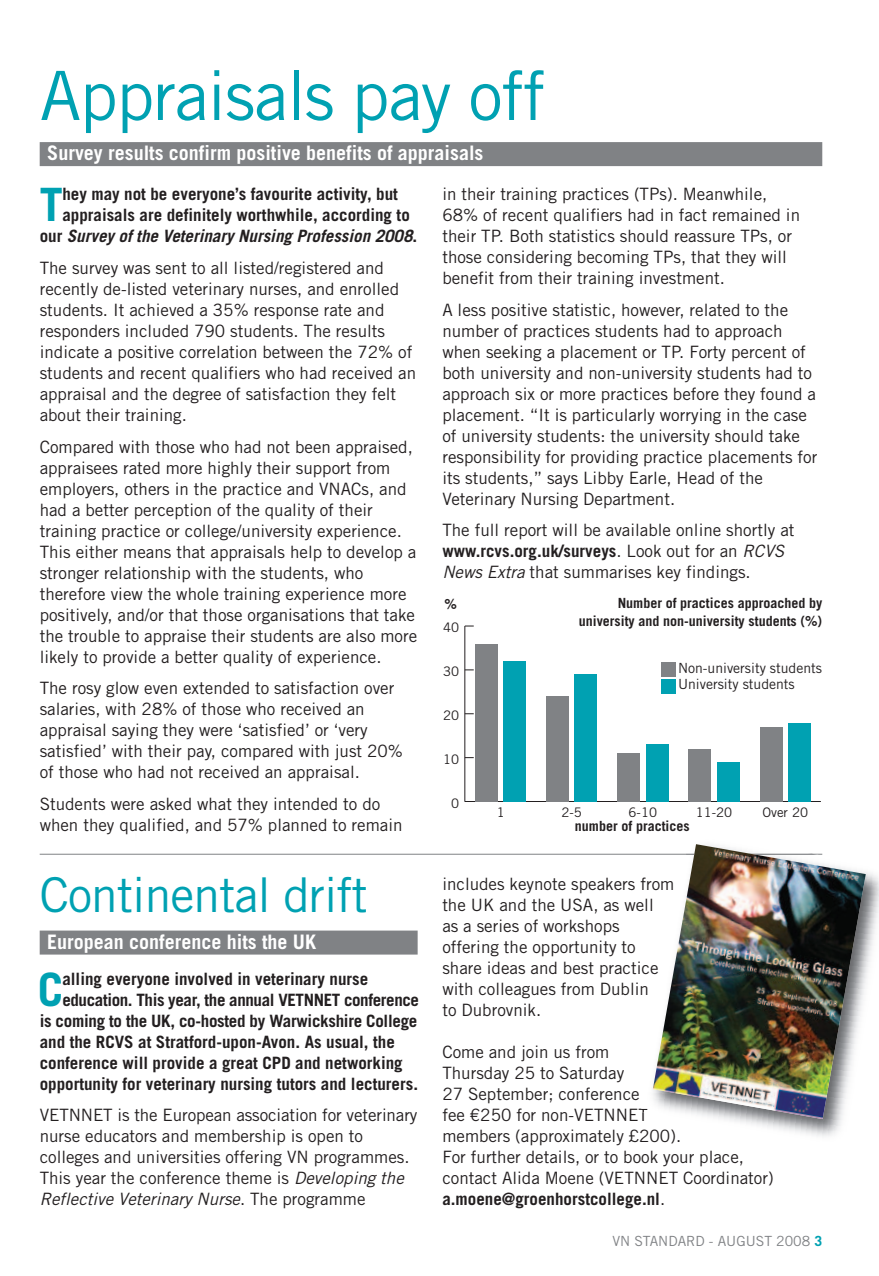
<style>
.page{position:relative;width:879px;height:1276px;background:#fff}
.page>*{position:absolute;margin:0;border:0;box-sizing:border-box;transform-origin:0 0}
.t1{font:68px "Trade Gothic";letter-spacing:-.02em;color:#00a1b2}
.t2{font:48px "Trade Gothic";letter-spacing:-.02em;color:#00a1b2}
.t3{font:700 46px "Trade Gothic";color:#00a1b2}
.t4{font:700 20px "Trade Gothic";color:#fff}
.t5{font:17px/21px "Trade Gothic";color:#231f20}
.t6{font:700 17px "Trade Gothic";color:#231f20}
.t7{font:italic 700 17px "Trade Gothic";color:#231f20}
.t8{font:700 17px "Trade Gothic";letter-spacing:-.02em;color:#231f20}
.t9{font:700 14px/18px "Trade Gothic";color:#231f20;text-align:right}
.t10{font:14px "Trade Gothic";color:#231f20}
.t11{font:14px "Trade Gothic";color:#808285}
.t12{font:13.2px "Trade Gothic";color:#231f20}
.s1{font-style:normal}
.s2{font-weight:700}
.s3{font-style:italic}
.s4{font-weight:700;color:#00a1b2}
</style>
<div class="page">
<div style="left:40px;top:142px;width:782px;height:24px;background:#808285"></div>
<div style="left:40px;top:930px;width:378px;height:24px;background:#808285"></div>
<hr style="left:40px;top:853px;width:782px;height:1px;background:#808285">
<hr style="left:465px;top:801px;width:356px;height:1px;background:#231f20">
<hr style="left:464px;top:626px;width:1px;height:175px;background:#231f20">
<div style="left:503px;top:661px;width:23px;height:140px;background:#00a1b2"></div>
<div style="left:574px;top:674px;width:23px;height:127px;background:#00a1b2"></div>
<div style="left:646px;top:744px;width:22px;height:57px;background:#00a1b2"></div>
<div style="left:717px;top:762px;width:22px;height:39px;background:#00a1b2"></div>
<div style="left:788px;top:722px;width:23px;height:79px;background:#00a1b2"></div>
<div style="left:475px;top:643px;width:22px;height:158px;background:#808285"></div>
<div style="left:546px;top:696px;width:23px;height:105px;background:#808285"></div>
<div style="left:617px;top:753px;width:23px;height:48px;background:#808285"></div>
<div style="left:688px;top:749px;width:23px;height:52px;background:#808285"></div>
<div style="left:759px;top:727px;width:23px;height:74px;background:#808285"></div>
<img style="left:640px;top:854px;width:239px;height:283px">
<img style="left:653px;top:844px;width:213px;height:275px">
<div style="left:661px;top:662px;width:15px;height:14px;background:#808285"></div>
<div style="left:661px;top:679px;width:14px;height:15px;background:#00a1b2"></div>
<h1 class="t1" style="left:40px;top:71px;width:507px">Appraisals pay off</h1>
<p class="t4" style="left:47px;top:145px;width:438px">Survey results confirm positive benefits of appraisals</p>
<p class="t6" style="left:62px;top:188px;width:337px">hey may not be everyone’s favourite activity, but</p>
<p class="t6" style="left:62px;top:209px;width:349px">appraisals are definitely worthwhile, according to</p>
<p class="t7" style="left:40px;top:230px;width:379px"><span class="s1">our</span> Survey of the Veterinary Nursing Profession 2008<span class="s1">.</span></p>
<p class="t5" style="left:40px;top:259px;width:378px">The survey was sent to all listed/registered and recently de-listed veterinary nurses, and enrolled students. It achieved a 35% response rate and responders included 790 students. The results indicate a positive correlation between the 72% of students and recent qualifiers who had received an appraisal and the degree of satisfaction they felt about their training.</p>
<p class="t5" style="left:40px;top:438px;width:379px">Compared with those who had not been appraised, appraisees rated more highly their support from employers, others in the practice and VNACs, and had a better perception of the quality of their training practice or college/university experience.<br>This either means that appraisals help to develop a stronger relationship with the students, who therefore view the whole training experience more positively, and/or that those organisations that take the trouble to appraise their students are also more likely to provide a better quality of experience.</p>
<p class="t5" style="left:40px;top:679px;width:365px">The rosy glow even extended to satisfaction over salaries, with 28% of those who received an appraisal saying they were ‘satisfied’ or ‘very satisfied’ with their pay, compared with just 20% of those who had not received an appraisal.</p>
<p class="t5" style="left:40px;top:795px;width:364px">Students were asked what they intended to do when they qualified, and 57% planned to remain</p>
<p class="t5" style="left:442px;top:185px;width:359px">in their training practices (TPs). Meanwhile, 68% of recent qualifiers had in fact remained in their TP. Both statistics should reassure TPs, or those considering becoming TPs, that they will benefit from their training investment.</p>
<p class="t5" style="left:442px;top:301px;width:377px">A less positive statistic, however, related to the number of practices students had to approach when seeking a placement or TP. Forty percent of both university and non-university students had to approach six or more practices before they found a placement. “It is particularly worrying in the case of university students: the university should take responsibility for providing practice placements for its students,” says Libby Earle, Head of the Veterinary Nursing Department.</p>
<p class="t5" style="left:442px;top:521px;width:354px">The full report will be available online shortly at <span class="s2">www.rcvs.org.uk/surveys</span>. Look out for an <span class="s3">RCVS<br>News Extra</span> that summarises key findings.</p>
<h3 class="t3" style="left:40px;top:188px;width:24px">T</h3>
<p class="t9" style="left:579px;top:596px;width:245px">Number of practices approached by university and non-university students (%)</p>
<p class="t10" style="left:678px;top:663px;width:146px">Non-university students</p>
<p class="t9" style="left:444px;top:596px;width:14px">%</p>
<p class="t12" style="left:443px;top:622px;width:18px">40</p>
<p class="t12" style="left:443px;top:666px;width:18px">30</p>
<p class="t10" style="left:678px;top:679px;width:118px">University students</p>
<p class="t12" style="left:443px;top:710px;width:18px">20</p>
<p class="t12" style="left:443px;top:754px;width:18px">10</p>
<p class="t12" style="left:451px;top:798px;width:10px">0</p>
<p class="t12" style="left:497px;top:807px;width:10px">1</p>
<p class="t12" style="left:561px;top:807px;width:22px">2-5</p>
<p class="t12" style="left:628px;top:807px;width:30px">6-10</p>
<p class="t12" style="left:696px;top:807px;width:38px">11-20</p>
<p class="t12" style="left:762px;top:807px;width:47px">Over 20</p>
<p class="t9" style="left:575px;top:818px;width:116px">number of practices</p>
<h2 class="t2" style="left:40px;top:877px;width:329px">Continental drift</h2>
<p class="t4" style="left:47px;top:934px;width:270px">European conference hits the UK</p>
<h3 class="t3" style="left:38px;top:972px;width:27px">C</h3>
<p class="t6" style="left:62px;top:972px;width:307px">alling everyone involved in veterinary nurse</p>
<p class="t8" style="left:62px;top:993px;width:358px">education. This year, the annual VETNNET conference</p>
<p class="t6" style="left:40px;top:1014px;width:379px">is coming to the UK, co-hosted by Warwickshire College</p>
<p class="t6" style="left:40px;top:1035px;width:357px">and the RCVS at Stratford-upon-Avon. As usual, the</p>
<p class="t6" style="left:40px;top:1056px;width:364px">conference will provide a great CPD and networking</p>
<p class="t6" style="left:40px;top:1077px;width:380px">opportunity for veterinary nursing tutors and lecturers.</p>
<p class="t5" style="left:40px;top:1106px;width:379px">VETNNET is the European association for veterinary nurse educators and membership is open to colleges and universities offering VN programmes.<br>This year the conference theme is <span class="s3">Developing the Reflective Veterinary Nurse</span>. The programme</p>
<p class="t5" style="left:442px;top:875px;width:233px">includes keynote speakers from the UK and the USA, as well<br>as a series of workshops offering the opportunity to share ideas and best practice with colleagues from Dublin<br>to Dubrovnik.</p>
<p class="t5" style="left:442px;top:1043px;width:333px">Come and join us from<br>Thursday 25 to Saturday<br>27 September; conference<br>fee €250 for non-VETNNET<br>members (approximately £200).<br>For further details, or to book your place, contact Alida Moene (VETNNET Coordinator) <span class="s2">a.moene@groenhorstcollege.nl</span>.</p>
<p class="t11" style="left:612px;top:1236px;width:211px">VN STANDARD - AUGUST 2008 <span class="s4">3</span></p>
</div>
